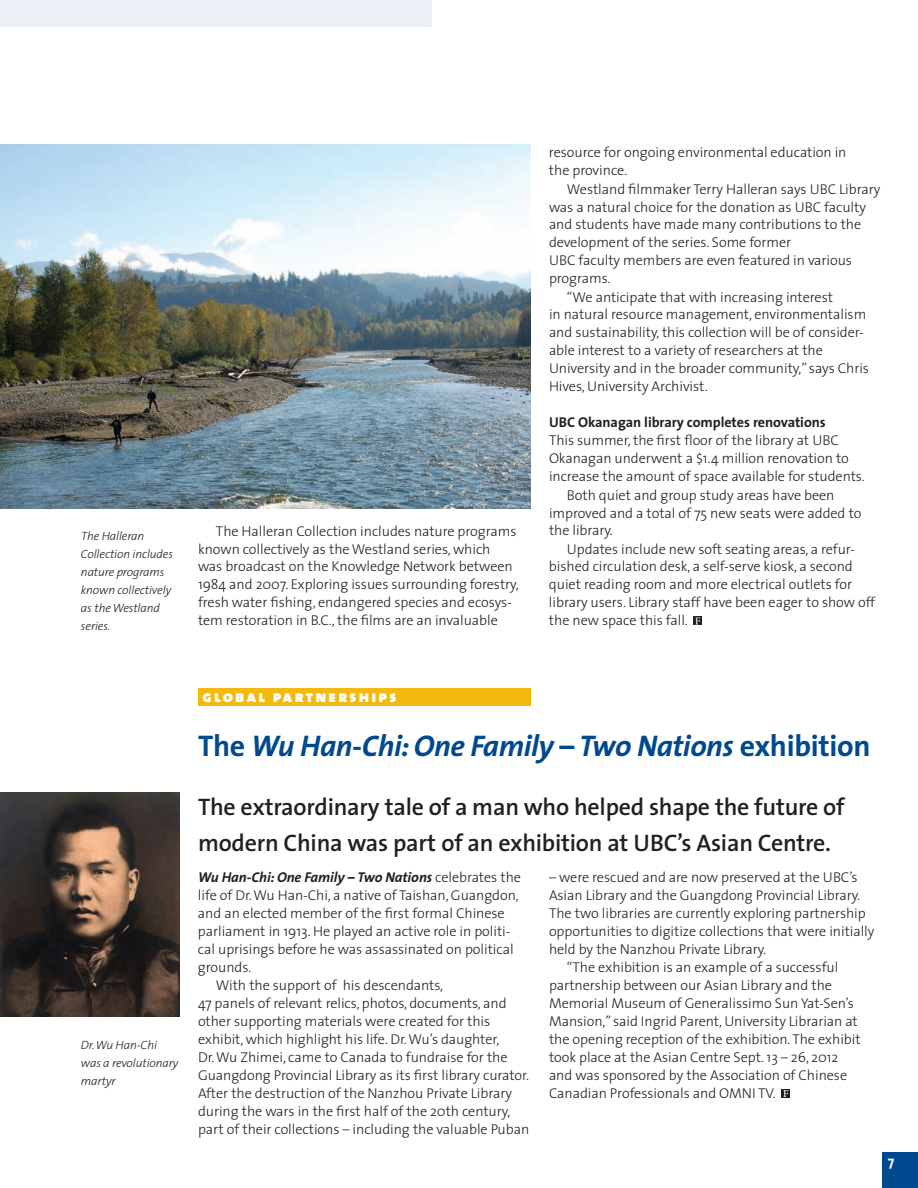
<style>
.page{position:relative;width:918px;height:1188px;background:#fff}
.page>*{position:absolute;margin:0;border:0;box-sizing:border-box;transform-origin:0 0}
.a_-_head_-_L1{font:italic 700 30px "The Sans";letter-spacing:-.015em;color:#01498e}
.a_-_text_-_intro{font:600 24px/36px "The Sans";letter-spacing:-.01em;color:#231f20}
.a_-_head_-_sections{font:16.5px "The Sans Black Caps";letter-spacing:.13em;color:#fff}
.a_-_text_-_regular{font:300 14.25px/18px "The Sans";letter-spacing:-.005em;color:#231f20}
.a_-_Head_-_Sub1{font:300 14.25px/18px "The Sans";letter-spacing:-.005em;color:#231f20}
.a_-_Head_-_Sub1-2{font:700 14.25px "The Sans";letter-spacing:-.005em;color:#231f20}
.z_-_pholio{font:700 14.25px "The Sans";color:#fff}
.c_-_caption_-_photos{font:italic 300 12px/18px "The Sans";letter-spacing:-.01em;color:#231f20}
.s1{font-style:normal}
.s2{font-weight:700;font-style:italic}
</style>
<div class="page">
<div style="left:0;top:0;width:432px;height:27px;background:#eceff6"></div>
<div style="left:882px;top:1152px;width:36px;height:36px;background:#01498e"></div>
<div style="left:198px;top:688px;width:333px;height:18px;background:#f2b90f"></div>
<div style="left:781px;top:1089px;width:9px;height:9px;background:#231f20"></div>
<svg style="left:783px;top:1090px;width:5px;height:7px"></svg>
<img style="left:0;top:144px;width:531px;height:364px">
<svg style="left:693px;top:616px;width:9px;height:9px"></svg>
<svg style="left:695px;top:618px;width:5px;height:6px"></svg>
<img style="left:0;top:792px;width:180px;height:225px">
<p class="c_-_caption_-_photos" style="left:81px;top:527px;width:94px">The Halleran<br>Collection includes nature programs known collectively as the Westland series.</p>
<p class="a_-_text_-_regular" style="left:198px;top:522px;width:322px;text-indent:18px">The Halleran Collection includes nature programs known collectively as the Westland series, which<br>was broadcast on the Knowledge Network between 1984 and 2007. Exploring issues surrounding forestry, fresh water fishing, endangered species and ecosys&shy;tem restoration in B.C., the films are an invaluable</p>
<p class="a_-_text_-_regular" style="left:549px;top:144px;width:299px">resource for ongoing environmental education in the province.</p>
<p class="a_-_text_-_regular" style="left:549px;top:180px;width:333px;text-indent:18px">Westland filmmaker Terry Halleran says UBC Library was a natural choice for the donation as UBC faculty and students have made many contributions to the development of the series. Some former<br>UBC faculty members are even featured in various programs.</p>
<p class="a_-_text_-_regular" style="left:549px;top:288px;width:322px;text-indent:18px">“We anticipate that with increasing interest<br>in natural resource management, environmentalism and sustainability, this collection will be of consider&shy;able interest to a variety of researchers at the University and in the broader community,” says Chris Hives, University Archivist.</p>
<p class="a_-_Head_-_Sub1-2" style="left:549px;top:414px;width:278px">UBC Okanagan library completes renovations</p>
<p class="a_-_text_-_regular" style="left:549px;top:432px;width:317px">This summer, the first floor of the library at UBC<br>Okanagan underwent a $1.4 million renovation to increase the amount of space available for students.</p>
<p class="a_-_text_-_regular" style="left:549px;top:486px;width:314px;text-indent:18px">Both quiet and group study areas have been improved and a total of 75 new seats were added to the library.</p>
<p class="a_-_text_-_regular" style="left:549px;top:540px;width:328px;text-indent:18px">Updates include new soft seating areas, a refur&shy;bished circulation desk, a self-serve kiosk, a second quiet reading room and more electrical outlets for library users. Library staff have been eager to show off the new space this fall.</p>
<p class="c_-_caption_-_photos" style="left:81px;top:1036px;width:99px">Dr. Wu Han-Chi was a revolutionary martyr</p>
<p class="a_-_head_-_sections" style="left:202px;top:686px;width:196px">global partnerships</p>
<p class="a_-_head_-_L1" style="left:198px;top:727px;width:674px"><span class="s1">The</span> Wu Han-Chi: One Family – Two Nations <span class="s1">exhibition</span></p>
<p class="a_-_text_-_intro" style="left:198px;top:789px;width:648px">The extraordinary tale of a man who helped shape the future of modern China was part of an exhibition at UBC’s Asian Centre.</p>
<p class="a_-_text_-_regular" style="left:549px;top:868px;width:327px">– were rescued and are now preserved at the UBC’s Asian Library and the Guangdong Provincial Library.<br>The two libraries are currently exploring partnership opportunities to digitize collections that were initially held by the Nanzhou Private Library.</p>
<p class="a_-_text_-_regular" style="left:549px;top:958px;width:313px;text-indent:18px">“The exhibition is an example of a successful partnership between our Asian Library and the Memorial Museum of Generalissimo Sun Yat-Sen’s Mansion,” said Ingrid Parent, University Librarian at the opening reception of the exhibition. The exhibit took place at the Asian Centre Sept. 13 – 26, 2012 and was sponsored by the Association of Chinese Canadian Professionals and OMNI TV.</p>
<p class="a_-_Head_-_Sub1" style="left:198px;top:868px;width:325px"><span class="s2">Wu Han-Chi: One Family – Two Nations</span> celebrates the life of Dr. Wu Han-Chi, a native of Taishan, Guangdon, and an elected member of the first formal Chinese parliament in 1913. He played an active role in politi&shy;cal uprisings before he was assassinated on political grounds.</p>
<p class="a_-_text_-_regular" style="left:198px;top:976px;width:333px;text-indent:18px">With the support of his descendants,<br>47 panels of relevant relics, photos, documents, and other supporting materials were created for this exhibit, which highlight his life. Dr. Wu’s daughter,<br>Dr. Wu Zhimei, came to Canada to fundraise for the Guangdong Provincial Library as its first library curator.<br>After the destruction of the Nanzhou Private Library during the wars in the first half of the 20th century, part of their collections – including the valuable Puban</p>
<p class="z_-_pholio" style="left:888px;top:1152px;width:8px">7</p>
</div>
